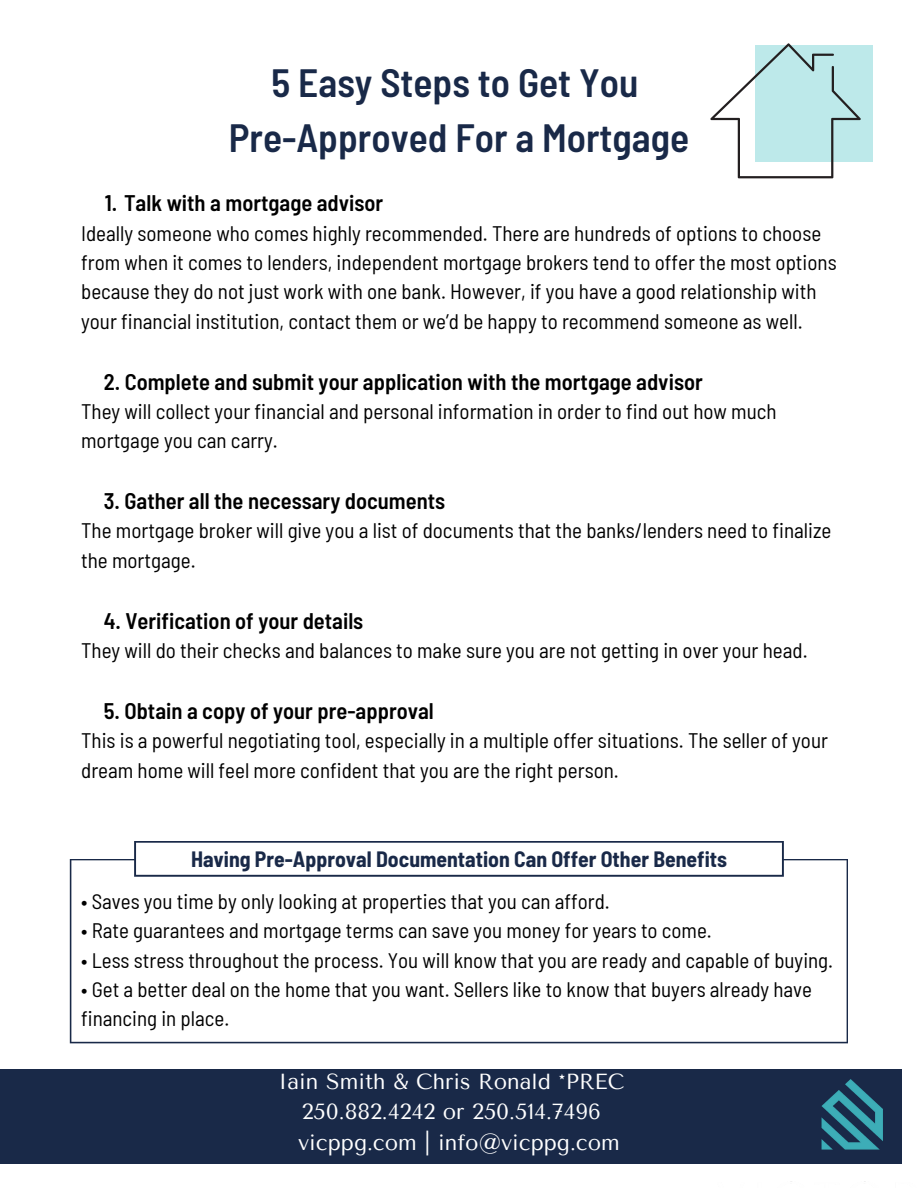
<style>
.page{position:relative;width:918px;height:1188px;background:#fff}
.page>*{position:absolute;margin:0;border:0;box-sizing:border-box;transform-origin:0 0}
.t1{font:600 semi-condensed 39.45px/55.2px "Barlow";color:#192948;text-align:center}
.t2{font:600 semi-condensed 22.5px "Barlow";color:#000}
.t3{font:21.75px "Tenor Sans";color:#fff}
.t4{font:700 semi-condensed 21.75px "Barlow";color:#192948}
.t5{font:semi-condensed 21px/29.2px "Barlow";color:#000}
</style>
<div class="page">
<div style="left:0;top:1069px;width:902px;height:94px;background:#192948"></div>
<img style="left:718px;top:1080px;width:184px;height:102px">
<div style="left:755px;top:45px;width:118px;height:117px;background:#bde9ea"></div>
<svg style="left:710px;top:43px;width:151px;height:135px"></svg>
<svg style="left:70px;top:859px;width:778px;height:184px"></svg>
<svg style="left:134px;top:841px;width:650px;height:36px"></svg>
<p class="t1" style="left:229px;top:54px;width:462px">5 Easy Steps to Get You<br>Pre-Approved For a Mortgage</p>
<p class="t2" style="left:105px;top:189px;width:280px">1. Talk with a mortgage advisor</p>
<p class="t5" style="left:81px;top:218px;width:757px">Ideally someone who comes highly recommended. There are hundreds of options to choose from when it comes to lenders, independent mortgage brokers tend to offer the most options because they do not just work with one bank. However, if you have a good relationship with your financial institution, contact them or we’d be happy to recommend someone as well.</p>
<p class="t2" style="left:104px;top:367px;width:601px">2. Complete and submit your application with the mortgage advisor</p>
<p class="t5" style="left:81px;top:396px;width:697px">They will collect your financial and personal information in order to find out how much mortgage you can carry.</p>
<p class="t2" style="left:104px;top:487px;width:343px">3. Gather all the necessary documents</p>
<p class="t5" style="left:81px;top:515px;width:752px">The mortgage broker will give you a list of documents that the banks/lenders need to finalize the mortgage.</p>
<p class="t2" style="left:104px;top:606px;width:261px">4. Verification of your details</p>
<p class="t5" style="left:81px;top:635px;width:728px">They will do their checks and balances to make sure you are not getting in over your head.</p>
<p class="t2" style="left:104px;top:696px;width:332px">5. Obtain a copy of your pre-approval</p>
<h2 class="t5" style="left:81px;top:725px;width:748px">This is a powerful negotiating tool, especially in a multiple offer situations. The seller of your dream home will feel more confident that you are the right person.</h2>
<p class="t4" style="left:191px;top:845px;width:537px">Having Pre-Approval Documentation Can Offer Other Benefits</p>
<p class="t5" style="left:81px;top:886px;width:530px">• Saves you time by only looking at properties that you can afford.</p>
<p class="t5" style="left:81px;top:915px;width:632px">• Rate guarantees and mortgage terms can save you money for years to come.</p>
<p class="t5" style="left:81px;top:945px;width:754px">• Less stress throughout the process. You will know that you are ready and capable of buying.</p>
<p class="t5" style="left:81px;top:974px;width:732px">• Get a better deal on the home that you want. Sellers like to know that buyers already have</p>
<p class="t5" style="left:81px;top:1003px;width:150px">financing in place.</p>
<p class="t3" style="left:278px;top:1069px;width:347px">Iain Smith &amp; Chris Ronald *PREC</p>
<p class="t3" style="left:302px;top:1099px;width:301px">250.882.4242 or 250.514.7496</p>
<p class="t3" style="left:298px;top:1130px;width:323px">vicppg.com | info@vicppg.com</p>
</div>
